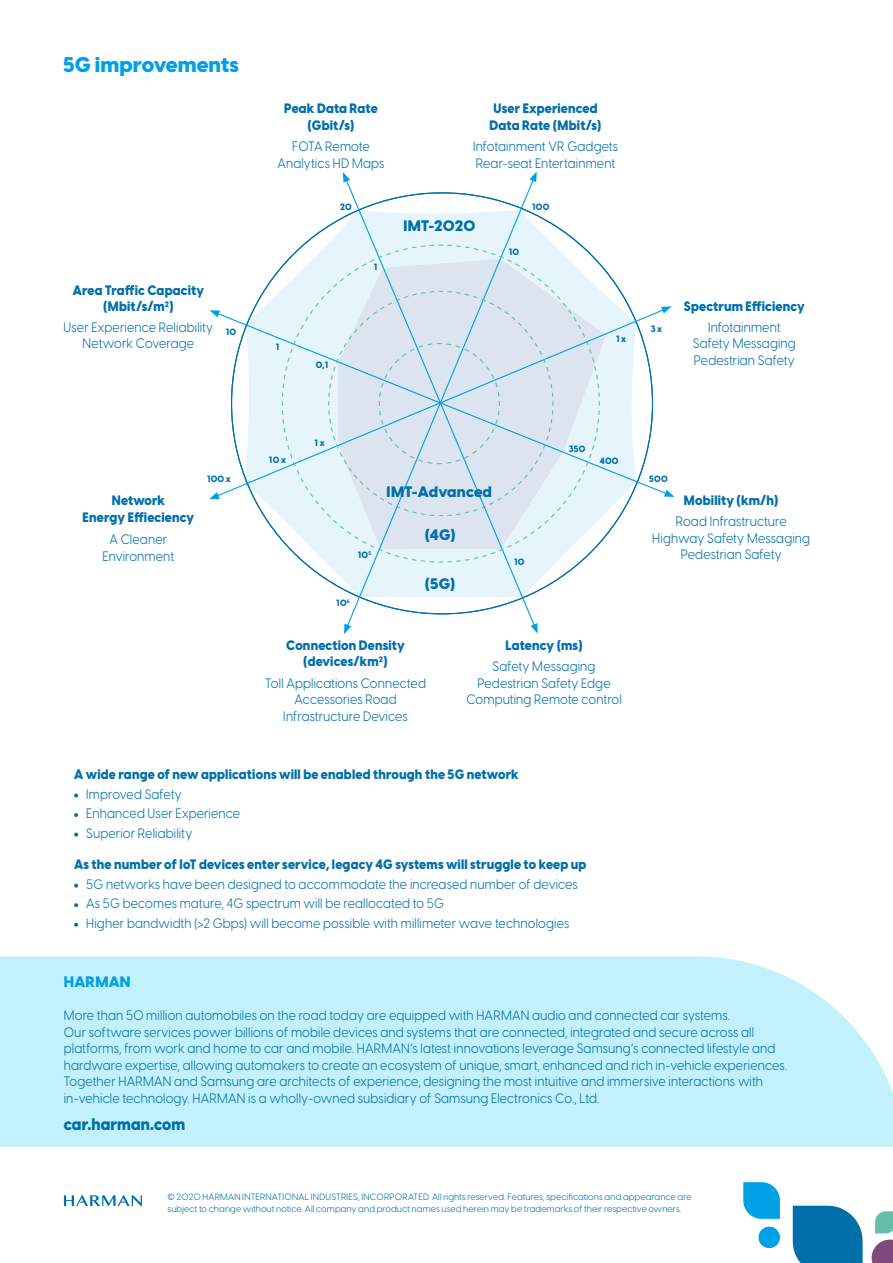
<style>
.page{position:relative;width:893px;height:1263px;background:#fff}
.page>*{position:absolute;margin:0;border:0;box-sizing:border-box;transform-origin:0 0}
.t1{font:800 21px "Visby CF";color:#00a1e4}
.t2{font:800 16.5px "Visby CF";letter-spacing:.005em;color:#006faa;scale:.93 1}
.t3{font:800 15px "Visby CF";letter-spacing:.01em;color:#006faa}
.t4{font:800 15px "Visby CF";letter-spacing:.015em;color:#00a1e4}
.t5{font:13.5px/16.5px "Visby CF";letter-spacing:.01em;color:#006faa;text-align:center;scale:.93 1}
.t6{font:800 13.5px/16.5px "Visby CF";letter-spacing:.01em;color:#006faa;text-align:center;scale:.93 1}
.t7{font:9px/12px "Visby CF";letter-spacing:.01em;color:#006faa}
.t8{font:800 9px "Visby CF";letter-spacing:.025em;color:#006faa;scale:.93 1}
</style>
<div class="page">
<div style="left:0;top:956px;width:893px;height:191px;background:#c3f1fb"></div>
<svg style="left:793px;top:1206px;width:70px;height:57px;background:#147ab0"></svg>
<svg style="left:743px;top:1182px;width:37px;height:37px"></svg>
<div style="left:758px;top:1227px;width:22px;height:21px;background:#00a1e4;border-radius:50%"></div>
<svg style="left:875px;top:1211px;width:18px;height:22px"></svg>
<svg style="left:872px;top:1239px;width:21px;height:24px"></svg>
<svg style="left:253px;top:214px;width:378px;height:379px"></svg>
<svg style="left:64px;top:1195px;width:78px;height:11px"></svg>
<svg style="left:74px;top:794px;width:4px;height:3px"></svg>
<svg style="left:74px;top:813px;width:4px;height:4px"></svg>
<svg style="left:74px;top:833px;width:4px;height:3px"></svg>
<svg style="left:74px;top:884px;width:4px;height:4px"></svg>
<svg style="left:74px;top:903px;width:4px;height:4px"></svg>
<svg style="left:74px;top:923px;width:4px;height:4px"></svg>
<svg style="left:343px;top:172px;width:5px;height:11px"></svg>
<svg style="left:533px;top:623px;width:5px;height:11px"></svg>
<svg style="left:345px;top:177px;width:190px;height:452px"></svg>
<svg style="left:529px;top:172px;width:8px;height:10px"></svg>
<svg style="left:344px;top:623px;width:7px;height:11px"></svg>
<svg style="left:661px;top:306px;width:11px;height:6px"></svg>
<svg style="left:209px;top:494px;width:11px;height:5px"></svg>
<svg style="left:215px;top:312px;width:451px;height:183px"></svg>
<svg style="left:664px;top:490px;width:11px;height:7px"></svg>
<svg style="left:209px;top:310px;width:11px;height:7px"></svg>
<svg style="left:281px;top:244px;width:319px;height:319px;background:#e1eff7"></svg>
<svg style="left:328px;top:290px;width:226px;height:227px;background:#d6e3ef"></svg>
<h1 class="t1" style="left:63px;top:50px;width:177px">5G improvements</h1>
<p class="t6" style="left:73px;top:282px;width:143px">Area Traffic Capacity (Mbit/s/m<sup>2</sup>)</p>
<p class="t5" style="left:64px;top:319px;width:162px">User Experience Reliability<br>Network Coverage</p>
<p class="t8" style="left:226px;top:326px;width:13px">10</p>
<p class="t6" style="left:284px;top:100px;width:102px">Peak Data Rate (Gbit/s)</p>
<p class="t6" style="left:490px;top:100px;width:122px;text-align:left">User Experienced<br>Data Rate (Mbit/s)</p>
<p class="t5" style="left:277px;top:138px;width:117px">FOTA Remote<br>Analytics HD Maps</p>
<p class="t5" style="left:473px;top:138px;width:157px;text-align:left">Infotainment VR Gadgets<br>Rear-seat Entertainment</p>
<p class="t8" style="left:340px;top:201px;width:14px">20</p>
<p class="t8" style="left:532px;top:201px;width:20px">100</p>
<p class="t8" style="left:276px;top:341px;width:5px">1</p>
<p class="t8" style="left:316px;top:359px;width:15px">0,1</p>
<p class="t8" style="left:374px;top:261px;width:5px">1</p>
<p class="t3" style="left:403px;top:215px;width:73px">IMT-2020</p>
<p class="t8" style="left:509px;top:246px;width:13px">10</p>
<p class="t8" style="left:616px;top:333px;width:12px">1 x</p>
<p class="t8" style="left:651px;top:322px;width:14px">3 x</p>
<p class="t6" style="left:684px;top:298px;width:132px">Spectrum Efficiency</p>
<p class="t5" style="left:693px;top:319px;width:112px">Infotainment<br>Safety Messaging<br>Pedestrian Safety</p>
<p class="t6" style="left:83px;top:492px;width:122px">Network<br>Energy Effieciency</p>
<p class="t5" style="left:103px;top:531px;width:79px">A Cleaner<br>Environment</p>
<p class="t8" style="left:207px;top:472px;width:27px">100 x</p>
<p class="t8" style="left:269px;top:454px;width:20px">10 x</p>
<p class="t8" style="left:315px;top:437px;width:12px">1 x</p>
<p class="t8" style="left:358px;top:548px;width:16px">10<sup>5</sup></p>
<p class="t3" style="left:387px;top:482px;width:107px">IMT-Advanced</p>
<p class="t3" style="left:425px;top:524px;width:33px">(4G)</p>
<p class="t3" style="left:425px;top:573px;width:32px">(5G)</p>
<p class="t8" style="left:514px;top:556px;width:13px">10</p>
<p class="t8" style="left:569px;top:443px;width:19px">350</p>
<p class="t8" style="left:600px;top:455px;width:22px">400</p>
<p class="t8" style="left:336px;top:596px;width:16px">10<sup>6</sup></p>
<p class="t6" style="left:286px;top:637px;width:129px">Connection Density (devices/km<sup>2</sup>)</p>
<p class="t5" style="left:265px;top:675px;width:174px">Toll Applications Connected<br>Accessories Road<br>Infrastructure Devices</p>
<p class="t6" style="left:505px;top:637px;width:85px">Latency (ms)</p>
<p class="t5" style="left:466px;top:658px;width:169px">Safety Messaging<br>Pedestrian Safety Edge<br>Computing Remote control</p>
<p class="t6" style="left:74px;top:766px;width:479px">A wide range of new applications will be enabled through the 5G network</p>
<p class="t5" style="left:86px;top:784px;width:167px;line-height:19.5px;text-align:left">Improved Safety<br>Enhanced User Experience<br>Superior Reliability</p>
<p class="t6" style="left:74px;top:856px;width:552px">As the number of IoT devices enter service, legacy 4G systems will struggle to keep up</p>
<p class="t5" style="left:86px;top:874px;width:530px;line-height:19.5px;text-align:left">5G networks have been designed to accommodate the increased number of devices<br>As 5G becomes mature, 4G spectrum will be reallocated to 5G<br>Higher bandwidth (&gt;2 Gbps) will become possible with millimeter wave technologies</p>
<p class="t8" style="left:649px;top:472px;width:21px">500</p>
<p class="t6" style="left:684px;top:492px;width:103px">Mobility (km/h)</p>
<p class="t5" style="left:652px;top:513px;width:171px">Road Infrastructure<br>Highway Safety Messaging<br>Pedestrian Safety</p>
<p class="t4" style="left:64px;top:972px;width:68px">HARMAN</p>
<p class="t5" style="left:64px;top:1007px;width:779px;text-align:left">More than 50 million automobiles on the road today are equipped with HARMAN audio and connected car systems.<br>Our software services power billions of mobile devices and systems that are connected, integrated and secure across all platforms, from work and home to car and mobile. HARMAN’s latest innovations leverage Samsung’s connected lifestyle and hardware expertise, allowing automakers to create an ecosystem of unique, smart, enhanced and rich in-vehicle experiences.<br>Together HARMAN and Samsung are architects of experience, designing the most intuitive and immersive interactions with in-vehicle technology. HARMAN is a wholly-owned subsidiary of Samsung Electronics Co., Ltd.</p>
<p class="t2" style="left:64px;top:1113px;width:132px">car.harman.com</p>
<p class="t7" style="left:168px;top:1191px;width:526px">© 2020 HARMAN INTERNATIONAL INDUSTRIES, INCORPORATED. All rights reserved. Features, specifications and appearance are subject to change without notice. All company and product names used herein may be trademarks of their respective owners.</p>
</div>
